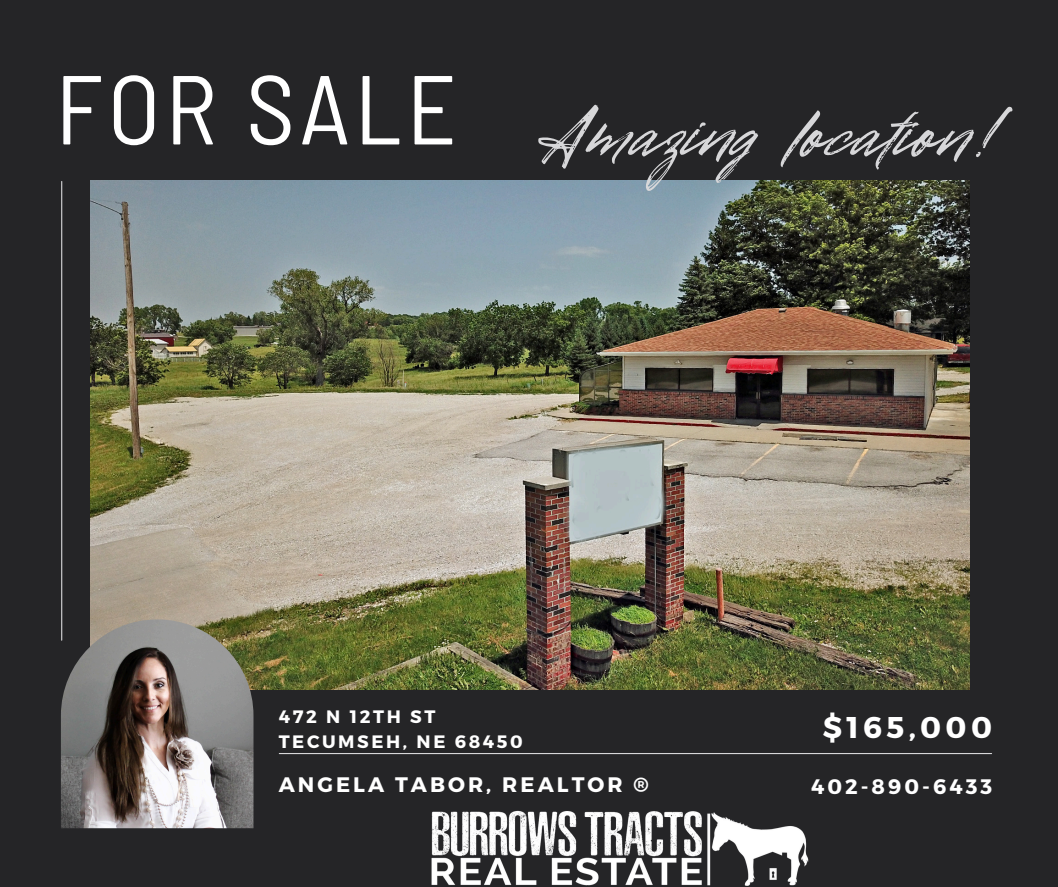
<style>
.page{position:relative;width:1058px;height:887px;background:#fff}
.page>*{position:absolute;margin:0;border:0;box-sizing:border-box;transform-origin:0 0}
.t1{font:107.7px "Disruptors Script";color:#d7d7d9}
.t2{font:semi-condensed 97.65px "Barlow";letter-spacing:.05em;color:#fff}
.t3{font:700 30px "Montserrat";letter-spacing:.145em;color:#fff}
.t4{font:700 21px "Montserrat";letter-spacing:.145em;color:#fff}
.t5{font:700 18px "Montserrat";letter-spacing:.145em;color:#fff}
</style>
<div class="page">
<div style="left:0;top:0;width:1058px;height:886px;background:#252527"></div>
<img style="left:90px;top:181px;width:879px;height:508px">
<hr style="left:61px;top:181px;width:1px;height:459px;background:#d7d7d9">
<hr style="left:279px;top:753px;width:712px;height:1px;background:#d7d7d9">
<img style="left:61px;top:619px;width:192px;height:209px">
<img style="left:407px;top:754px;width:425px;height:132px">
<p class="t2" style="left:55px;top:47px;width:403px">FOR SALE</p>
<h4 class="t1" style="left:543px;top:64px;width:454px">Amazing location!</h4>
<p class="t5" style="left:279px;top:705px;width:158px">472 N 12TH ST</p>
<h3 class="t5" style="left:279px;top:730px;width:246px">TECUMSEH, NE 68450</h3>
<h4 class="t3" style="left:822px;top:707px;width:171px">$165,000</h4>
<p class="t4" style="left:279px;top:770px;width:371px">ANGELA TABOR, REALTOR ®</p>
<p class="t4" style="left:811px;top:773px;width:183px">402-890-6433</p>
</div>
